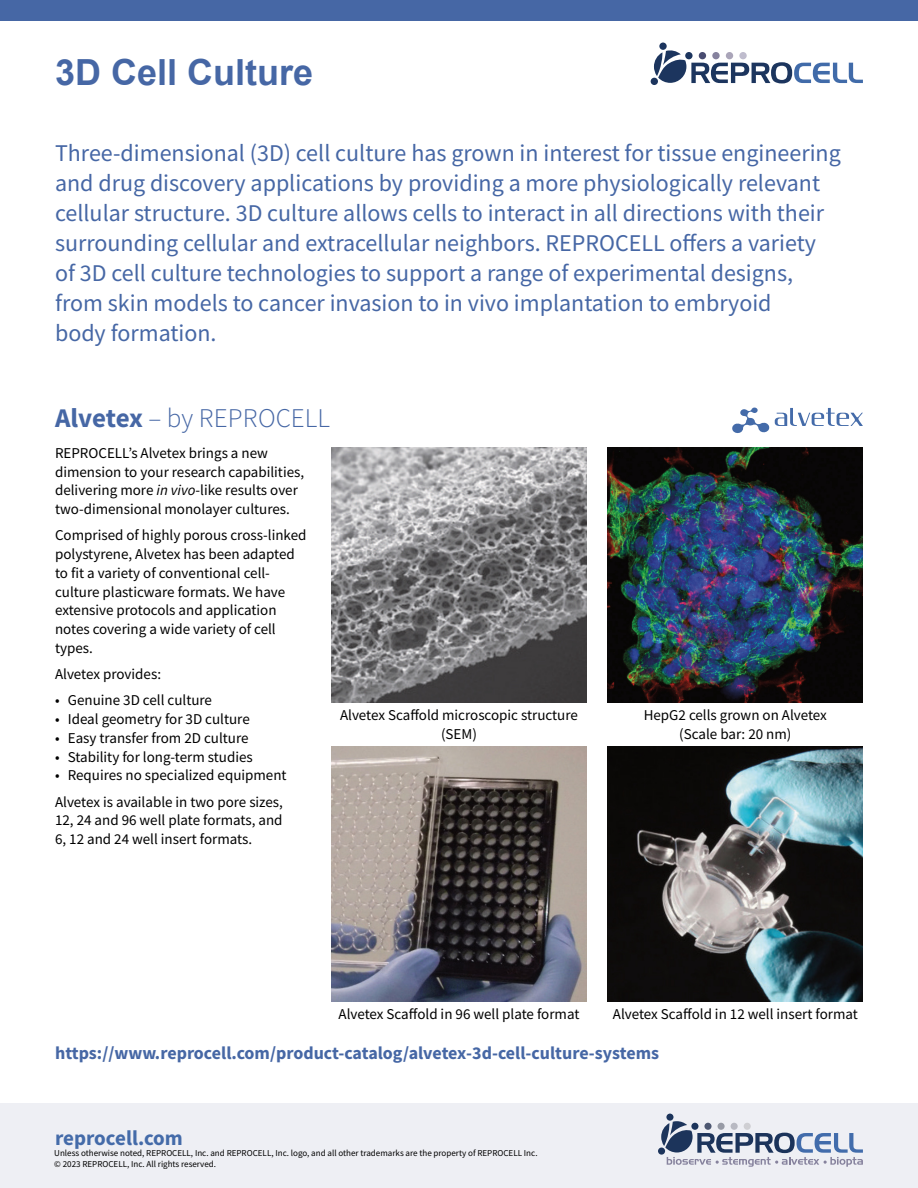
<style>
.page{position:relative;width:918px;height:1188px;background:#fff}
.page>*{position:absolute;margin:0;border:0;box-sizing:border-box;transform-origin:0 0}
.t1{font:700 36px "Arial";color:#4667a5}
.t2{font:300 27px "Source Sans Pro";color:#4667a5}
.t3{font:24px/30px "Source Sans Pro";color:#4667a5}
.t4{font:700 21px "Source Sans Pro";color:#446ba9}
.t5{font:700 18px "Source Sans Pro";color:#4667a5}
.t6{font:15px/18.8px "Source Sans Pro";color:#000}
.t7{font:9px/10.8px "Source Sans Pro";color:#000}
.s1{font-weight:700}
.s2{font-style:italic}
</style>
<div class="page">
<div style="left:0;top:0;width:918px;height:21px;background:#4667a5"></div>
<svg style="left:651px;top:43px;width:212px;height:42px"></svg>
<svg style="left:732px;top:407px;width:131px;height:26px"></svg>
<img style="left:608px;top:447px;width:255px;height:255px">
<img style="left:331px;top:447px;width:256px;height:255px">
<img style="left:608px;top:746px;width:255px;height:255px">
<img style="left:331px;top:746px;width:256px;height:255px">
<div style="left:0;top:1103px;width:918px;height:85px;background:#eeeff4"></div>
<div style="left:666px;top:1114px;width:8px;height:7px;background:#1c345b;border-radius:50%"></div>
<div style="left:658px;top:1148px;width:7px;height:7px;background:#1c345b;border-radius:50%"></div>
<svg style="left:661px;top:1121px;width:202px;height:46px"></svg>
<div style="left:731px;top:1123px;width:7px;height:7px;background:#b8b9c2;border-radius:50%"></div>
<div style="left:718px;top:1123px;width:7px;height:7px;background:#979aa5;border-radius:50%"></div>
<div style="left:704px;top:1123px;width:8px;height:7px;background:#4d5771;border-radius:50%"></div>
<div style="left:744px;top:1123px;width:7px;height:7px;background:#cfcfd3;border-radius:50%"></div>
<h1 class="t1" style="left:55px;top:59px;width:260px">3D Cell Culture</h1>
<p class="t3" style="left:55px;top:140px;width:787px">Three-dimensional (3D) cell culture has grown in interest for tissue engineering and drug discovery applications by providing a more physiologically relevant cellular structure. 3D culture allows cells to interact in all directions with their surrounding cellular and extracellular neighbors. REPROCELL offers a variety of 3D cell culture technologies to support a range of experimental designs, from skin models to cancer invasion to in vivo implantation to embryoid<br>body formation.</p>
<h2 class="t2" style="left:55px;top:407px;width:276px"><span class="s1">Alvetex</span> – by REPROCELL</h2>
<p class="t6" style="left:55px;top:445px;width:251px">REPROCELLʼs Alvetex brings a new dimension to your research capabilities, delivering more <span class="s2">in vivo</span>-like results over two-dimensional monolayer cultures.</p>
<p class="t6" style="left:55px;top:527px;width:253px">Comprised of highly porous cross-linked polystyrene, Alvetex has been adapted to fit a variety of conventional cell&shy;culture plasticware formats. We have extensive protocols and application notes covering a wide variety of cell types.</p>
<p class="t6" style="left:55px;top:666px;width:108px">Alvetex provides:</p>
<p class="t6" style="left:55px;top:692px;width:158px">• Genuine 3D cell culture</p>
<p class="t6" style="left:55px;top:711px;width:196px">• Ideal geometry for 3D culture</p>
<p class="t6" style="left:55px;top:730px;width:195px">• Easy transfer from 2D culture</p>
<p class="t6" style="left:55px;top:749px;width:199px">• Stability for long-term studies</p>
<p class="t6" style="left:55px;top:764px;width:233px;line-height:26.2px">• Requires no specialized equipment<br>Alvetex is available in two pore sizes,</p>
<p class="t6" style="left:55px;top:812px;width:229px">12, 24 and 96 well plate formats, and<br>6, 12 and 24 well insert formats.</p>
<p class="t6" style="left:340px;top:707px;width:239px;text-align:center">Alvetex Scaffold microscopic structure (SEM)</p>
<p class="t6" style="left:644px;top:707px;width:185px;text-align:center">HepG2 cells grown on Alvetex (Scale bar: 20 nm)</p>
<p class="t6" style="left:339px;top:1006px;width:242px">Alvetex Scaffold in 96 well plate format</p>
<p class="t6" style="left:613px;top:1006px;width:247px">Alvetex Scaffold in 12 well insert format</p>
<p class="t5" style="left:55px;top:1045px;width:606px">https://www.reprocell.com/product-catalog/alvetex-3d-cell-culture-systems</p>
<h3 class="t4" style="left:55px;top:1129px;width:129px">reprocell.com</h3>
<p class="t7" style="left:54px;top:1148px;width:485px">Unless otherwise noted, REPROCELL, Inc. and REPROCELL, Inc. logo, and all other trademarks are the property of REPROCELL Inc. © 2023 REPROCELL, Inc. All rights reserved.</p>
</div>
